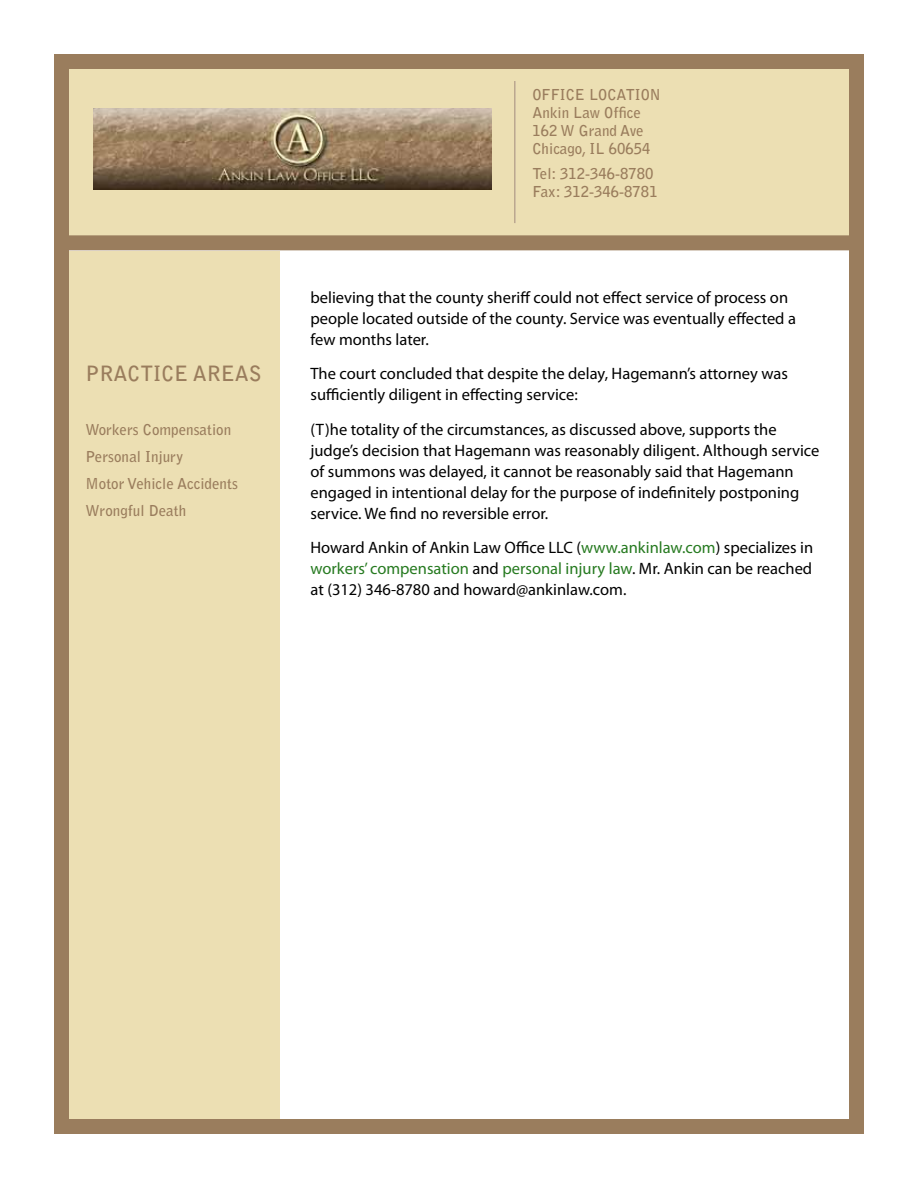
<style>
.page{position:relative;width:918px;height:1188px;background:#fff}
.page>*{position:absolute;margin:0;border:0;box-sizing:border-box;transform-origin:0 0}
.t1{font:700 21px "Bell Gothic Std";color:#9a7d5d}
.t2{font:16.5px/21px "Myriad Pro";color:#000}
.t3{font:700 15px/18px "Bell Gothic Std";color:#9a7d5d}
.s1{color:#267a20}
</style>
<div class="page">
<div style="left:54px;top:251px;width:225px;height:883px;background:#ecdfb3"></div>
<div style="left:54px;top:54px;width:810px;height:1080px;border:15px solid #9a7d5d"></div>
<div style="left:54px;top:54px;width:810px;height:196px;background:#ecdfb3;border:15px solid #9a7d5d"></div>
<img style="left:93px;top:109px;width:399px;height:81px">
<hr style="left:514px;top:81px;width:1px;height:142px;background:#9a7d5d">
<p class="t1" style="left:86px;top:361px;width:178px">PRACTICE AREAS</p>
<p class="t3" style="left:86px;top:417px;width:154px;line-height:27px">Workers Compensation<br>Personal Injury<br>Motor Vehicle Accidents<br>Wrongful Death</p>
<p class="t3" style="left:532px;top:85px;width:130px">OFFICE LOCATION<br>Ankin Law Office<br>162 W Grand Ave<br>Chicago, IL 60654</p>
<p class="t3" style="left:532px;top:165px;width:127px">Tel: 312-346-8780<br>Fax: 312-346-8781</p>
<p class="t2" style="left:310px;top:286px;width:487px">believing that the county sheriff could not effect service of process on people located outside of the county. Service was eventually effected a few months later.</p>
<p class="t2" style="left:310px;top:363px;width:479px">The court concluded that despite the delay, Hagemann’s attorney was sufficiently diligent in effecting service:</p>
<p class="t2" style="left:310px;top:418px;width:511px">(T)he totality of the circumstances, as discussed above, supports the judge’s decision that Hagemann was reasonably diligent. Although service of summons was delayed, it cannot be reasonably said that Hagemann engaged in intentional delay for the purpose of indefinitely postponing service. We find no reversible error.</p>
<p class="t2" style="left:310px;top:537px;width:504px;text-align:justify">Howard Ankin of Ankin Law Office LLC (<span class="s1">www.ankinlaw.com</span>) specializes in <span class="s1">workers’ compensation</span> and <span class="s1">personal injury law</span>. Mr. Ankin can be reached at (312) 346-8780 and howard@ankinlaw.com.</p>
</div>
